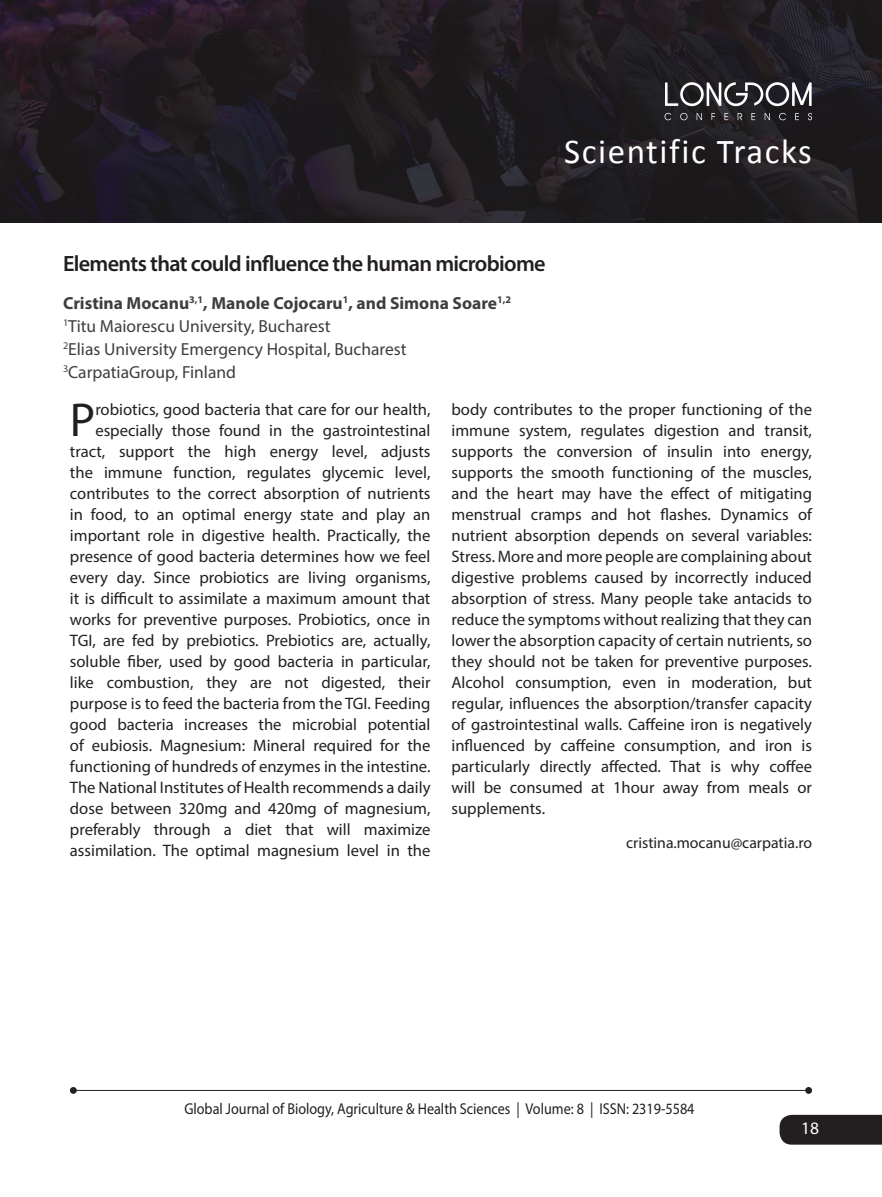
<style>
.page{position:relative;width:882px;height:1197px;background:#fff}
.page>*{position:absolute;margin:0;border:0;box-sizing:border-box;transform-origin:0 0}
.Mail_ID{font:47.77px "Myriad Pro";color:#231f20}
.t1{font:35px "Calibri";letter-spacing:.045em;color:#fff}
.t2{font:600 22.22px "Myriad Pro";letter-spacing:-.03em;color:#231f20}
.t3{font:17.5px "Myriad Pro";color:#3e3e3f}
.t4{font:700 17.5px "Myriad Pro";color:#3e3e3f}
.t5{font:17.5px "Myriad Pro";color:#fff}
.Mail_ID-2{font:16.62px/21px "Myriad Pro";color:#231f20;text-align:right}
.Mail_ID-3{font:15.75px "Myriad Pro";color:#231f20;scale:.9 1}
.Mail_ID-4{font:15.75px "Myriad Pro";color:#231f20}
</style>
<div class="page">
<img style="left:0;top:0;width:882px;height:223px">
<div style="left:780px;top:1115px;width:102px;height:30px;background:#231f20"></div>
<div style="left:70px;top:1087px;width:7px;height:7px;background:#231f20;border-radius:50%"></div>
<hr style="left:73px;top:1090px;width:738px;height:1px;background:#231f20">
<div style="left:805px;top:1087px;width:7px;height:7px;background:#231f20;border-radius:50%"></div>
<svg style="left:665px;top:82px;width:147px;height:24px"></svg>
<svg style="left:665px;top:113px;width:6px;height:7px"></svg>
<svg style="left:680px;top:113px;width:7px;height:7px"></svg>
<svg style="left:697px;top:113px;width:5px;height:7px"></svg>
<svg style="left:712px;top:113px;width:3px;height:7px"></svg>
<svg style="left:725px;top:113px;width:3px;height:7px"></svg>
<svg style="left:738px;top:113px;width:4px;height:7px"></svg>
<svg style="left:751px;top:113px;width:4px;height:7px"></svg>
<svg style="left:765px;top:113px;width:5px;height:7px"></svg>
<svg style="left:779px;top:113px;width:7px;height:7px"></svg>
<svg style="left:795px;top:113px;width:4px;height:7px"></svg>
<svg style="left:808px;top:113px;width:4px;height:7px"></svg>
<p class="t1" style="left:564px;top:129px;width:249px">Scientific Tracks</p>
<p class="t2" style="left:63px;top:250px;width:484px">Elements that could influence the human microbiome</p>
<p class="t4" style="left:63px;top:291px;width:450px">Cristina Mocanu<sup>3,1</sup>, Manole Cojocaru<sup>1</sup>, and Simona Soare<sup>1,2</sup></p>
<p class="t3" style="left:63px;top:315px;width:269px"><sup>1</sup>Titu Maiorescu University, Bucharest</p>
<p class="t3" style="left:63px;top:338px;width:345px"><sup>2</sup>Elias University Emergency Hospital, Bucharest</p>
<p class="t3" style="left:63px;top:361px;width:175px"><sup>3</sup>CarpatiaGroup, Finland</p>
<p class="Mail_ID-2" style="left:70px;top:399px;width:362px">robiotics, good bacteria that care for our health, especially those found in the gastrointestinal tract, support the high energy level, adjusts the immune function, regulates glycemic level, contributes to the correct absorption of nutrients in food, to an optimal energy state and play an important role in digestive health. Practically, the presence of good bacteria determines how we feel every day. Since probiotics are living organisms, it is difficult to assimilate a maximum amount that works for preventive purposes. Probiotics, once in TGI, are fed by prebiotics. Prebiotics are, actually, soluble fiber, used by good bacteria in particular, like combustion, they are not digested, their purpose is to feed the bacteria from the TGI. Feeding good bacteria increases the microbial potential of eubiosis. Magnesium: Mineral required for the functioning of hundreds of enzymes in the intestine.<br>The National Institutes of Health recommends a daily dose between 320mg and 420mg of magnesium, preferably through a diet that will maximize assimilation. The optimal magnesium level in the</p>
<p class="Mail_ID-2" style="left:452px;top:399px;width:362px;text-align:justify">body contributes to the proper functioning of the immune system, regulates digestion and transit, supports the conversion of insulin into energy, supports the smooth functioning of the muscles, and the heart may have the effect of mitigating menstrual cramps and hot flashes. Dynamics of nutrient absorption depends on several variables:<br>Stress. More and more people are complaining about digestive problems caused by incorrectly induced absorption of stress. Many people take antacids to reduce the symptoms without realizing that they can lower the absorption capacity of certain nutrients, so they should not be taken for preventive purposes.<br>Alcohol consumption, even in moderation, but regular, influences the absorption/transfer capacity of gastrointestinal walls. Caffeine iron is negatively influenced by caffeine consumption, and iron is particularly directly affected. That is why coffee will be consumed at 1hour away from meals or supplements.</p>
<p class="Mail_ID" style="left:70px;top:391px;width:27px">P</p>
<p class="Mail_ID-4" style="left:626px;top:833px;width:187px">cristina.mocanu@carpatia.ro</p>
<p class="Mail_ID-3" style="left:184px;top:1099px;width:568px">Global Journal of Biology, Agriculture &amp; Health Sciences | Volume: 8 | ISSN: 2319-5584</p>
<p class="t5" style="left:801px;top:1117px;width:19px">18</p>
</div>
